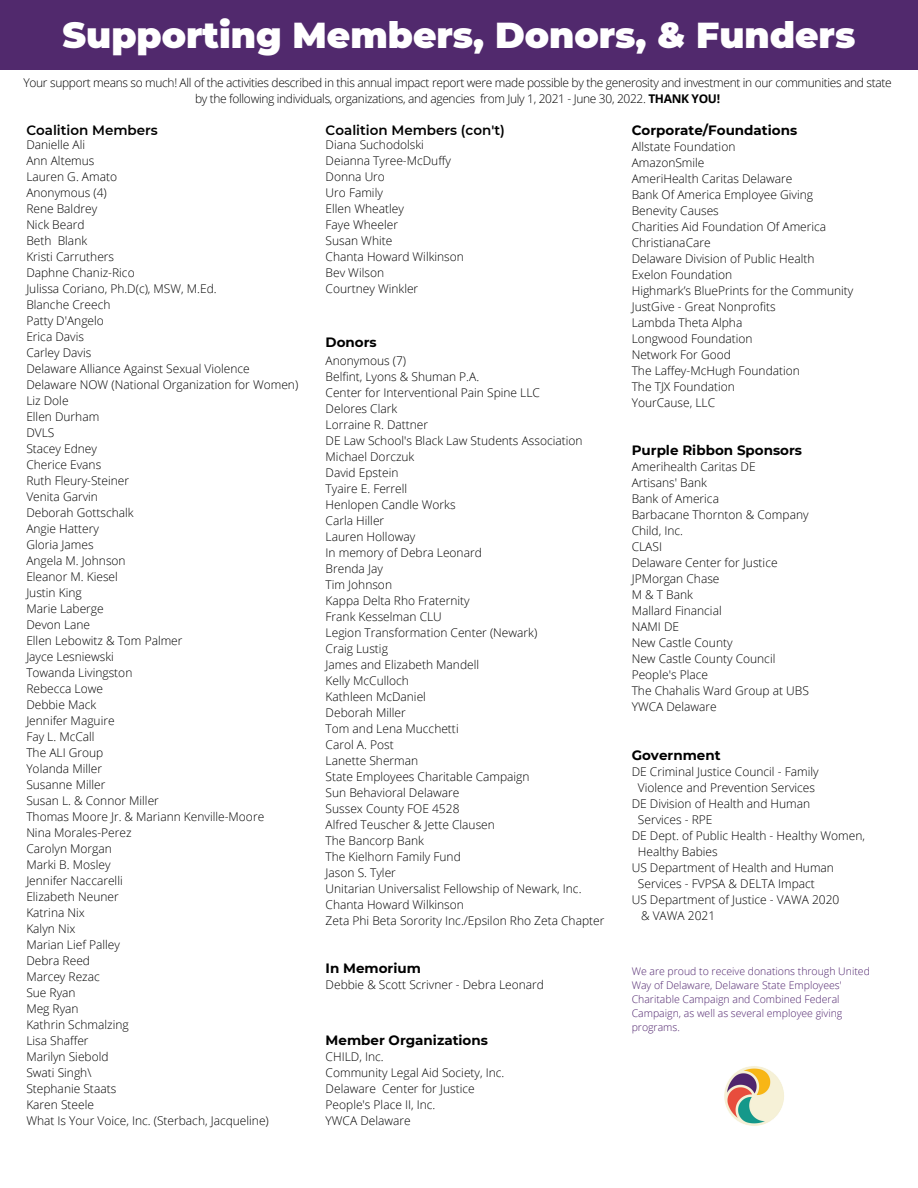
<style>
.page{position:relative;width:918px;height:1188px;background:#fff}
.page>*{position:absolute;margin:0;border:0;box-sizing:border-box;transform-origin:0 0}
.t1{font:900 36px "Montserrat";color:#fff}
.t2{font:700 13.5px "Montserrat";color:#000}
.t3{font:600 13.5px "Montserrat";color:#000}
.t4{font:300 12px/16px "Open Sans";color:#000}
.t5{font:300 12px/16px "Open Sans";letter-spacing:-.025em;color:#000;text-align:center}
.t6{font:300 10.5px/14px "Open Sans";color:#4f246d}
.s1{font-weight:700}
</style>
<div class="page">
<div style="left:0;top:0;width:918px;height:70px;background:#51296d"></div>
<img style="left:724px;top:1066px;width:60px;height:60px">
<h1 class="t1" style="left:63px;top:13px;width:794px">Supporting Members, Donors, &amp; Funders</h1>
<p class="t5" style="left:24px;top:74px;width:870px">Your support means so much! All of the activities described in this annual impact report were made possible by the generosity and investment in our communities and state by the following individuals, organizations, and agencies from July 1, 2021 - June 30, 2022. <span class="s1">THANK YOU!</span></p>
<p class="t3" style="left:26px;top:121px;width:133px">Coalition Members</p>
<p class="t4" style="left:26px;top:137px;width:273px">Danielle Ali<br>Ann Altemus<br>Lauren G. Amato<br>Anonymous (4)<br>Rene Baldrey<br>Nick Beard<br>Beth Blank<br>Kristi Carruthers<br>Daphne Chaniz-Rico<br>Julissa Coriano, Ph.D(c), MSW, M.Ed.<br>Blanche Creech<br>Patty D'Angelo<br>Erica Davis<br>Carley Davis<br>Delaware Alliance Against Sexual Violence<br>Delaware NOW (National Organization for Women)<br>Liz Dole<br>Ellen Durham<br>DVLS<br>Stacey Edney<br>Cherice Evans<br>Ruth Fleury-Steiner<br>Venita Garvin<br>Deborah Gottschalk<br>Angie Hattery<br>Gloria James<br>Angela M. Johnson<br>Eleanor M. Kiesel<br>Justin King<br>Marie Laberge<br>Devon Lane<br>Ellen Lebowitz &amp; Tom Palmer<br>Jayce Lesniewski<br>Towanda Livingston<br>Rebecca Lowe<br>Debbie Mack<br>Jennifer Maguire<br>Fay L. McCall<br>The ALI Group<br>Yolanda Miller<br>Susanne Miller<br>Susan L. &amp; Connor Miller<br>Thomas Moore Jr. &amp; Mariann Kenville-Moore<br>Nina Morales-Perez<br>Carolyn Morgan<br>Marki B. Mosley<br>Jennifer Naccarelli<br>Elizabeth Neuner<br>Katrina Nix<br>Kalyn Nix<br>Marian Lief Palley<br>Debra Reed<br>Marcey Rezac<br>Sue Ryan<br>Meg Ryan<br>Kathrin Schmalzing<br>Lisa Shaffer<br>Marilyn Siebold<br>Swati Singh\<br>Stephanie Staats<br>Karen Steele<br>What Is Your Voice, Inc. (Sterbach, Jacqueline)</p>
<p class="t3" style="left:326px;top:122px;width:181px">Coalition Members (con't)</p>
<p class="t4" style="left:326px;top:136px;width:140px">Diana Suchodolski<br>Deianna Tyree-McDuffy<br>Donna Uro<br>Uro Family<br>Ellen Wheatley<br>Faye Wheeler<br>Susan White<br>Chanta Howard Wilkinson<br>Bev Wilson<br>Courtney Winkler</p>
<p class="t2" style="left:326px;top:334px;width:53px">Donors</p>
<p class="t4" style="left:326px;top:352px;width:280px">Anonymous (7)<br>Belfint, Lyons &amp; Shuman P.A.<br>Center for Interventional Pain Spine LLC<br>Delores Clark<br>Lorraine R. Dattner<br>DE Law School's Black Law Students Association<br>Michael Dorczuk<br>David Epstein<br>Tyaire E. Ferrell<br>Henlopen Candle Works<br>Carla Hiller<br>Lauren Holloway<br>In memory of Debra Leonard<br>Brenda Jay<br>Tim Johnson<br>Kappa Delta Rho Fraternity<br>Frank Kesselman CLU<br>Legion Transformation Center (Newark)<br>Craig Lustig<br>James and Elizabeth Mandell<br>Kelly McCulloch<br>Kathleen McDaniel<br>Deborah Miller<br>Tom and Lena Mucchetti<br>Carol A. Post<br>Lanette Sherman<br>State Employees Charitable Campaign<br>Sun Behavioral Delaware<br>Sussex County FOE 4528<br>Alfred Teuscher &amp; Jette Clausen<br>The Bancorp Bank<br>The Kielhorn Family Fund<br>Jason S. Tyler<br>Unitarian Universalist Fellowship of Newark, Inc.<br>Chanta Howard Wilkinson<br>Zeta Phi Beta Sorority Inc./Epsilon Rho Zeta Chapter</p>
<p class="t2" style="left:326px;top:960px;width:97px">In Memorium</p>
<p class="t4" style="left:326px;top:976px;width:220px">Debbie &amp; Scott Scrivner - Debra Leonard</p>
<p class="t2" style="left:326px;top:1032px;width:164px">Member Organizations</p>
<p class="t4" style="left:326px;top:1048px;width:180px">CHILD, Inc.<br>Community Legal Aid Society, Inc.<br>Delaware Center for Justice<br>People's Place II, Inc.<br>YWCA Delaware</p>
<p class="t2" style="left:632px;top:122px;width:167px">Corporate/Foundations</p>
<p class="t4" style="left:632px;top:138px;width:223px">Allstate Foundation<br>AmazonSmile<br>AmeriHealth Caritas Delaware<br>Bank Of America Employee Giving<br>Benevity Causes<br>Charities Aid Foundation Of America<br>ChristianaCare<br>Delaware Division of Public Health<br>Exelon Foundation<br>Highmark’s BluePrints for the Community<br>JustGive - Great Nonprofits<br>Lambda Theta Alpha<br>Longwood Foundation<br>Network For Good<br>The Laffey-McHugh Foundation<br>The TJX Foundation<br>YourCause, LLC</p>
<p class="t2" style="left:632px;top:442px;width:172px">Purple Ribbon Sponsors</p>
<p class="t4" style="left:632px;top:459px;width:179px">Amerihealth Caritas DE<br>Artisans' Bank<br>Bank of America<br>Barbacane Thornton &amp; Company<br>Child, Inc.<br>CLASI<br>Delaware Center for Justice<br>JPMorgan Chase<br>M &amp; T Bank<br>Mallard Financial<br>NAMI DE<br>New Castle County<br>New Castle County Council<br>People's Place<br>The Chahalis Ward Group at UBS<br>YWCA Delaware</p>
<p class="t2" style="left:632px;top:747px;width:90px">Government</p>
<p class="t4" style="left:632px;top:763px;width:188px">DE Criminal Justice Council - Family</p>
<p class="t4" style="left:638px;top:779px;width:179px">Violence and Prevention Services</p>
<p class="t4" style="left:632px;top:795px;width:180px">DE Division of Health and Human</p>
<p class="t4" style="left:638px;top:811px;width:76px">Services - RPE</p>
<p class="t4" style="left:632px;top:827px;width:235px">DE Dept. of Public Health - Healthy Women,</p>
<p class="t4" style="left:638px;top:843px;width:81px">Healthy Babies</p>
<p class="t4" style="left:632px;top:859px;width:204px">US Department of Health and Human</p>
<p class="t4" style="left:638px;top:875px;width:178px">Services - FVPSA &amp; DELTA Impact</p>
<p class="t4" style="left:632px;top:891px;width:209px">US Department of Justice - VAWA 2020</p>
<p class="t4" style="left:641px;top:907px;width:76px">&amp; VAWA 2021</p>
<p class="t6" style="left:632px;top:963px;width:240px">We are proud to receive donations through United Way of Delaware, Delaware State Employees' Charitable Campaign and Combined Federal Campaign, as well as several employee giving programs.</p>
</div>
